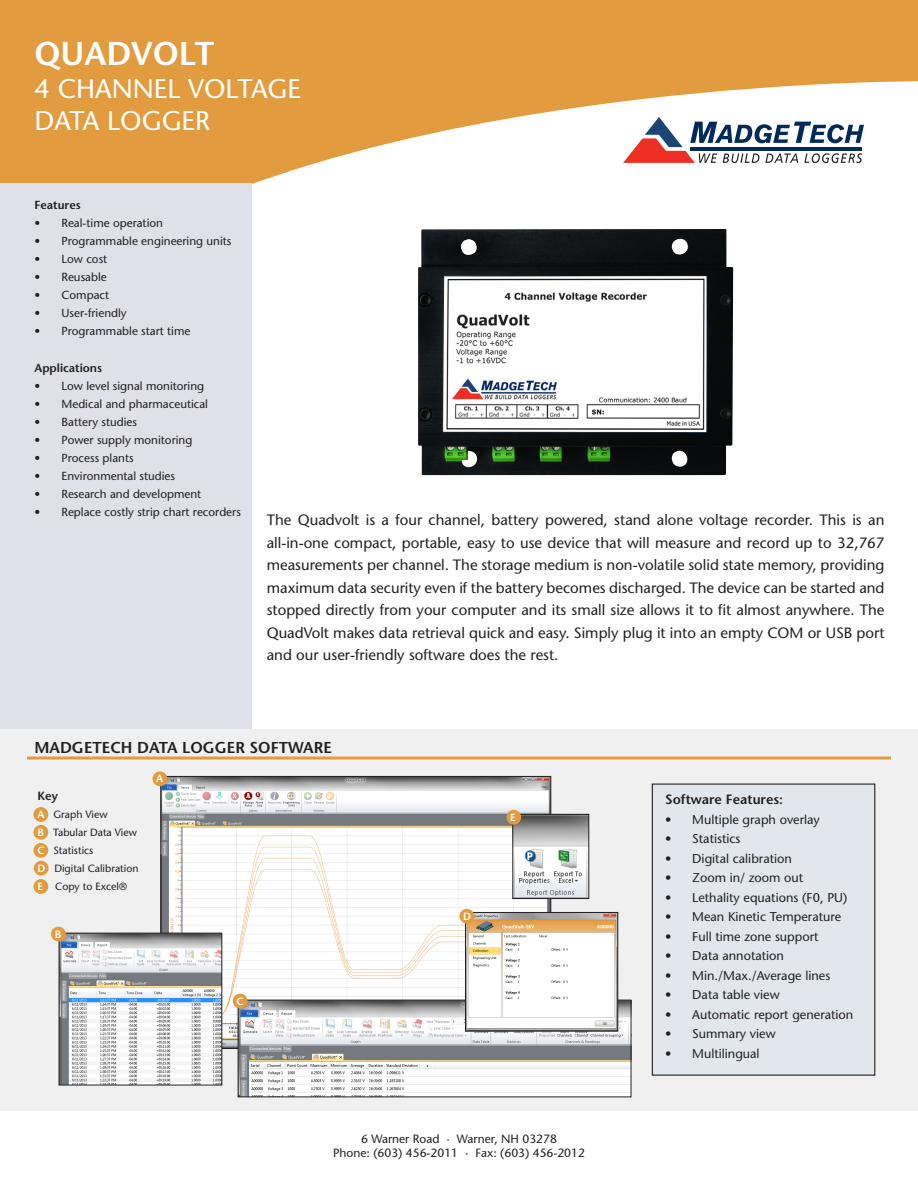
<style>
.page{position:relative;width:918px;height:1188px;background:#fff}
.page>*{position:absolute;margin:0;border:0;box-sizing:border-box;transform-origin:0 0}
.t1{font:600 33px "Stone Sans";color:#fff}
.t2{font:27px/32.4px "Stone Sans";color:#fff}
.t3{font:600 15.75px "Stone Sans";color:#231f20}
.t4{font:15px/22.5px "Stone Sans";color:#231f20;text-align:justify}
.t5{font:600 13.5px "Stone Sans";color:#231f20}
.t6{font:12.75px "Stone Sans";color:#231f20}
.t7{font:12px "Stone Sans";color:#231f20}
.t8{font:600 12px "Stone Sans";color:#231f20}
.t9{font:11.7px "Stone Sans";color:#231f20}
.t10{font:600 11.7px "Stone Sans";color:#231f20}
.t11{font:10.5px "Stone Sans";color:#231f20}
.t12{font:600 10.5px "Stone Sans";color:#fff}
.s1{font-weight:600;color:#fff}
</style>
<div class="page">
<svg style="left:0;top:0;width:918px;height:295px;fill:#e39b3f"></svg>
<div style="left:0;top:184px;width:252px;height:572px;background:#dfe0e8"></div>
<svg style="left:623px;top:117px;width:241px;height:46px"></svg>
<hr style="left:690px;top:147px;width:172px;height:4px;background:#00295c">
<div style="left:0;top:729px;width:918px;height:381px;background:#f0f0f0"></div>
<hr style="left:27px;top:757px;width:864px;height:3px;background:#e39b3f">
<div style="left:33px;top:879px;width:15px;height:15px;background:#e39b3f;border-radius:50%"></div>
<div style="left:652px;top:784px;width:223px;height:291px;background:#e2e7ee"></div>
<div style="left:652px;top:784px;width:223px;height:292px;border:1px solid #231f20"></div>
<div style="left:33px;top:807px;width:15px;height:15px;background:#e39b3f;border-radius:50%"></div>
<div style="left:33px;top:825px;width:15px;height:15px;background:#e39b3f;border-radius:50%"></div>
<div style="left:33px;top:843px;width:15px;height:15px;background:#e39b3f;border-radius:50%"></div>
<div style="left:34px;top:861px;width:15px;height:15px;background:#e39b3f;border-radius:50%"></div>
<img style="left:163px;top:778px;width:386px;height:269px">
<img style="left:61px;top:935px;width:159px;height:148px">
<div style="left:59px;top:933px;width:163px;height:152px;border:1px solid #231f20"></div>
<img style="left:240px;top:1002px;width:389px;height:93px">
<div style="left:238px;top:1000px;width:393px;height:97px;border:1px solid #231f20"></div>
<img style="left:467px;top:914px;width:149px;height:116px">
<div style="left:465px;top:912px;width:153px;height:120px;border:1px solid #231f20"></div>
<img style="left:514px;top:816px;width:73px;height:81px">
<div style="left:512px;top:814px;width:77px;height:85px;border:1px solid #231f20"></div>
<div style="left:459px;top:909px;width:15px;height:15px;background:#e39b3f;border-radius:50%"></div>
<div style="left:233px;top:994px;width:15px;height:14px;background:#e39b3f;border-radius:50%"></div>
<div style="left:51px;top:927px;width:15px;height:14px;background:#e39b3f;border-radius:50%"></div>
<div style="left:506px;top:810px;width:15px;height:15px;background:#e39b3f;border-radius:50%"></div>
<div style="left:153px;top:771px;width:14px;height:15px;background:#e39b3f;border-radius:50%"></div>
<img style="left:418px;top:229px;width:315px;height:246px">
<p class="t1" style="left:35px;top:34px;width:181px">QUADVOLT</p>
<p class="t2" style="left:35px;top:72px;width:268px">4 CHANNEL VOLTAGE<br>DATA LOGGER</p>
<p class="t10" style="left:35px;top:198px;width:48px">Features</p>
<p class="t9" style="left:35px;top:216px;width:130px">• Real-time operation</p>
<p class="t9" style="left:35px;top:234px;width:198px">• Programmable engineering units</p>
<p class="t9" style="left:35px;top:252px;width:74px">• Low cost</p>
<p class="t9" style="left:35px;top:270px;width:74px">• Reusable</p>
<p class="t9" style="left:35px;top:288px;width:76px">• Compact</p>
<p class="t9" style="left:35px;top:306px;width:94px">• User-friendly</p>
<p class="t9" style="left:35px;top:324px;width:157px">• Programmable start time</p>
<p class="t10" style="left:35px;top:361px;width:69px">Applications</p>
<p class="t9" style="left:35px;top:379px;width:171px">• Low level signal monitoring</p>
<p class="t9" style="left:35px;top:397px;width:175px">• Medical and pharmaceutical</p>
<p class="t9" style="left:35px;top:415px;width:104px">• Battery studies</p>
<p class="t9" style="left:35px;top:433px;width:159px">• Power supply monitoring</p>
<p class="t9" style="left:35px;top:451px;width:101px">• Process plants</p>
<p class="t9" style="left:35px;top:469px;width:142px">• Environmental studies</p>
<p class="t9" style="left:35px;top:487px;width:168px">• Research and development</p>
<p class="t9" style="left:35px;top:505px;width:208px">• Replace costly strip chart recorders</p>
<p class="t4" style="left:267px;top:509px;width:619px">The Quadvolt is a four channel, battery powered, stand alone voltage recorder. This is an all-in-one compact, portable, easy to use device that will measure and record up to 32,767 measurements per channel. The storage medium is non-volatile solid state memory, providing maximum data security even if the battery becomes discharged. The device can be started and stopped directly from your computer and its small size allows it to fit almost anywhere. The QuadVolt makes data retrieval quick and easy. Simply plug it into an empty COM or USB port and our user-friendly software does the rest.</p>
<p class="t3" style="left:34px;top:738px;width:299px">MADGETECH DATA LOGGER SOFTWARE</p>
<p class="t8" style="left:37px;top:789px;width:22px">Key</p>
<p class="t11" style="left:37px;top:808px;width:72px"><span class="s1">A</span> Graph View</p>
<p class="t11" style="left:37px;top:826px;width:101px"><span class="s1">B</span> Tabular Data View</p>
<p class="t11" style="left:37px;top:844px;width:57px"><span class="s1">C</span> Statistics</p>
<p class="t11" style="left:37px;top:862px;width:103px"><span class="s1">D</span> Digital Calibration</p>
<p class="t11" style="left:37px;top:880px;width:91px"><span class="s1">E</span> Copy to Excel®</p>
<p class="t12" style="left:156px;top:773px;width:9px">A</p>
<p class="t12" style="left:55px;top:928px;width:8px">B</p>
<p class="t12" style="left:237px;top:995px;width:9px">C</p>
<p class="t12" style="left:463px;top:910px;width:9px">D</p>
<p class="t12" style="left:510px;top:811px;width:7px">E</p>
<p class="t7" style="left:361px;top:1132px;width:197px">6 Warner Road · Warner, NH 03278</p>
<p class="t7" style="left:333px;top:1146px;width:253px">Phone: (603) 456-2011 · Fax: (603) 456-2012</p>
<p class="t5" style="left:665px;top:792px;width:119px">Software Features:</p>
<p class="t6" style="left:665px;top:812px;width:156px">• Multiple graph overlay</p>
<p class="t6" style="left:665px;top:831px;width:77px">• Statistics</p>
<p class="t6" style="left:665px;top:851px;width:128px">• Digital calibration</p>
<p class="t6" style="left:665px;top:870px;width:139px">• Zoom in/ zoom out</p>
<p class="t6" style="left:665px;top:890px;width:184px">• Lethality equations (F0, PU)</p>
<p class="t6" style="left:665px;top:909px;width:178px">• Mean Kinetic Temperature</p>
<p class="t6" style="left:665px;top:929px;width:155px">• Full time zone support</p>
<p class="t6" style="left:665px;top:948px;width:120px">• Data annotation</p>
<p class="t6" style="left:665px;top:968px;width:167px">• Min./Max./Average lines</p>
<p class="t6" style="left:665px;top:987px;width:116px">• Data table view</p>
<p class="t6" style="left:665px;top:1007px;width:190px">• Automatic report generation</p>
<p class="t6" style="left:665px;top:1026px;width:112px">• Summary view</p>
<p class="t6" style="left:665px;top:1046px;width:96px">• Multilingual</p>
</div>
